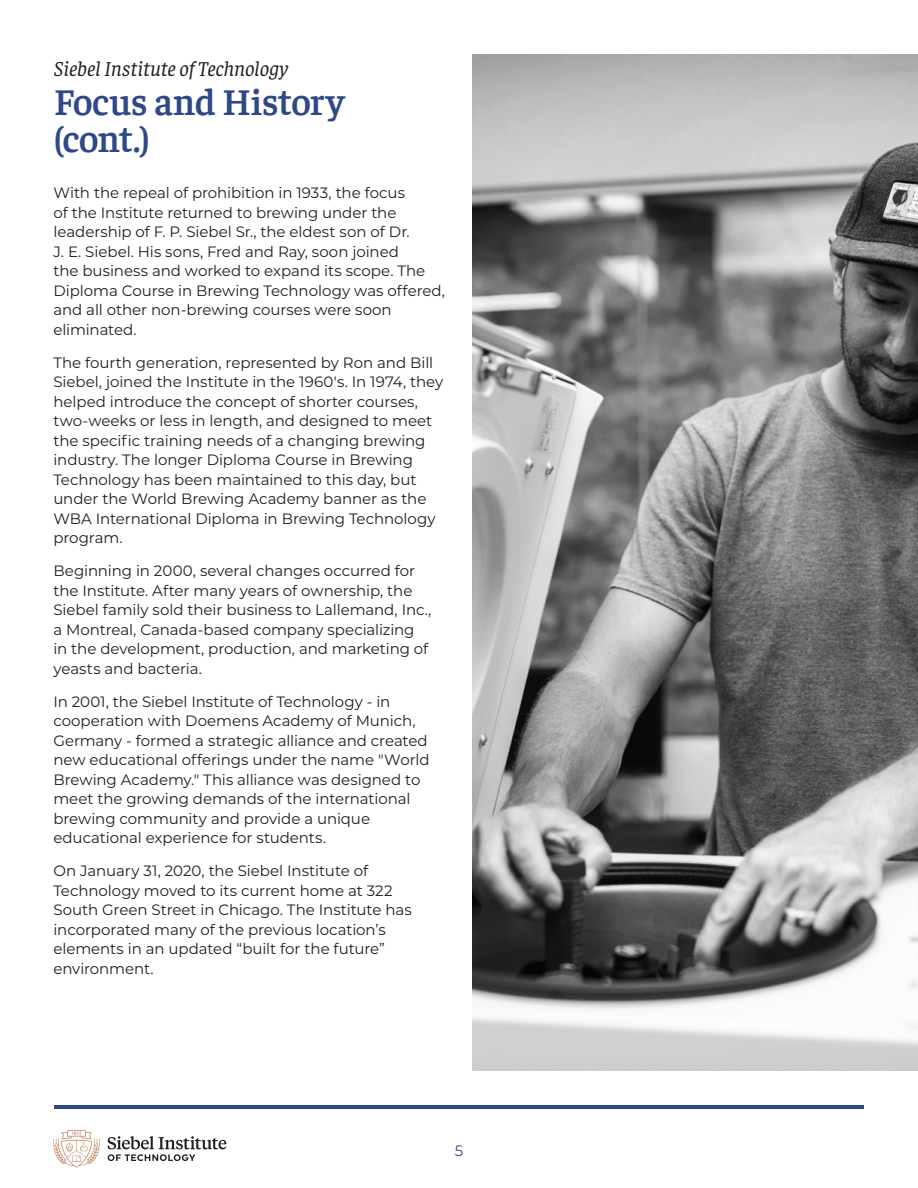
<style>
.page{position:relative;width:918px;height:1188px;background:#fff}
.page>*{position:absolute;margin:0;border:0;box-sizing:border-box;transform-origin:0 0}
.t1{font:600 37.5px/37.5px "Faustina";letter-spacing:-.005em;color:#2e4888}
.t2{font:italic 21px "Faustina";letter-spacing:-.01em;color:#211e20}
.t3{font:15px/19.5px "Montserrat";letter-spacing:-.005em;color:#211e20}
.t4{font:15px "Montserrat";color:#2e4888}
</style>
<div class="page">
<svg style="left:108px;top:1136px;width:118px;height:25px"></svg>
<svg style="left:53px;top:1130px;width:47px;height:38px"></svg>
<hr style="left:54px;top:1105px;width:810px;height:4px;background:#2e4888">
<img style="left:472px;top:54px;width:446px;height:1016px">
<h2 class="t2" style="left:54px;top:55px;width:236px">Siebel Institute of Technology</h2>
<h1 class="t1" style="left:54px;top:80px;width:292px">Focus and History (cont.)</h1>
<p class="t3" style="left:53px;top:183px;width:393px">With the repeal of prohibition in 1933, the focus<br>of the Institute returned to brewing under the leadership of F. P. Siebel Sr., the eldest son of Dr.<br>J. E. Siebel. His sons, Fred and Ray, soon joined<br>the business and worked to expand its scope. The Diploma Course in Brewing Technology was offered, and all other non-brewing courses were soon eliminated.</p>
<p class="t3" style="left:53px;top:352px;width:391px">The fourth generation, represented by Ron and Bill Siebel, joined the Institute in the 1960's. In 1974, they helped introduce the concept of shorter courses, two-weeks or less in length, and designed to meet the specific training needs of a changing brewing industry. The longer Diploma Course in Brewing Technology has been maintained to this day, but under the World Brewing Academy banner as the WBA International Diploma in Brewing Technology program.</p>
<p class="t3" style="left:53px;top:561px;width:379px">Beginning in 2000, several changes occurred for the Institute. After many years of ownership, the Siebel family sold their business to Lallemand, Inc., a Montreal, Canada-based company specializing in the development, production, and marketing of yeasts and bacteria.</p>
<p class="t3" style="left:53px;top:691px;width:378px">In 2001, the Siebel Institute of Technology - in cooperation with Doemens Academy of Munich, Germany - formed a strategic alliance and created new educational offerings under the name "World Brewing Academy." This alliance was designed to meet the growing demands of the international brewing community and provide a unique educational experience for students.</p>
<p class="t3" style="left:53px;top:861px;width:360px">On January 31, 2020, the Siebel Institute of Technology moved to its current home at 322<br>South Green Street in Chicago. The Institute has incorporated many of the previous location’s elements in an updated “built for the future” environment.</p>
<p class="t4" style="left:455px;top:1140px;width:10px">5</p>
</div>
